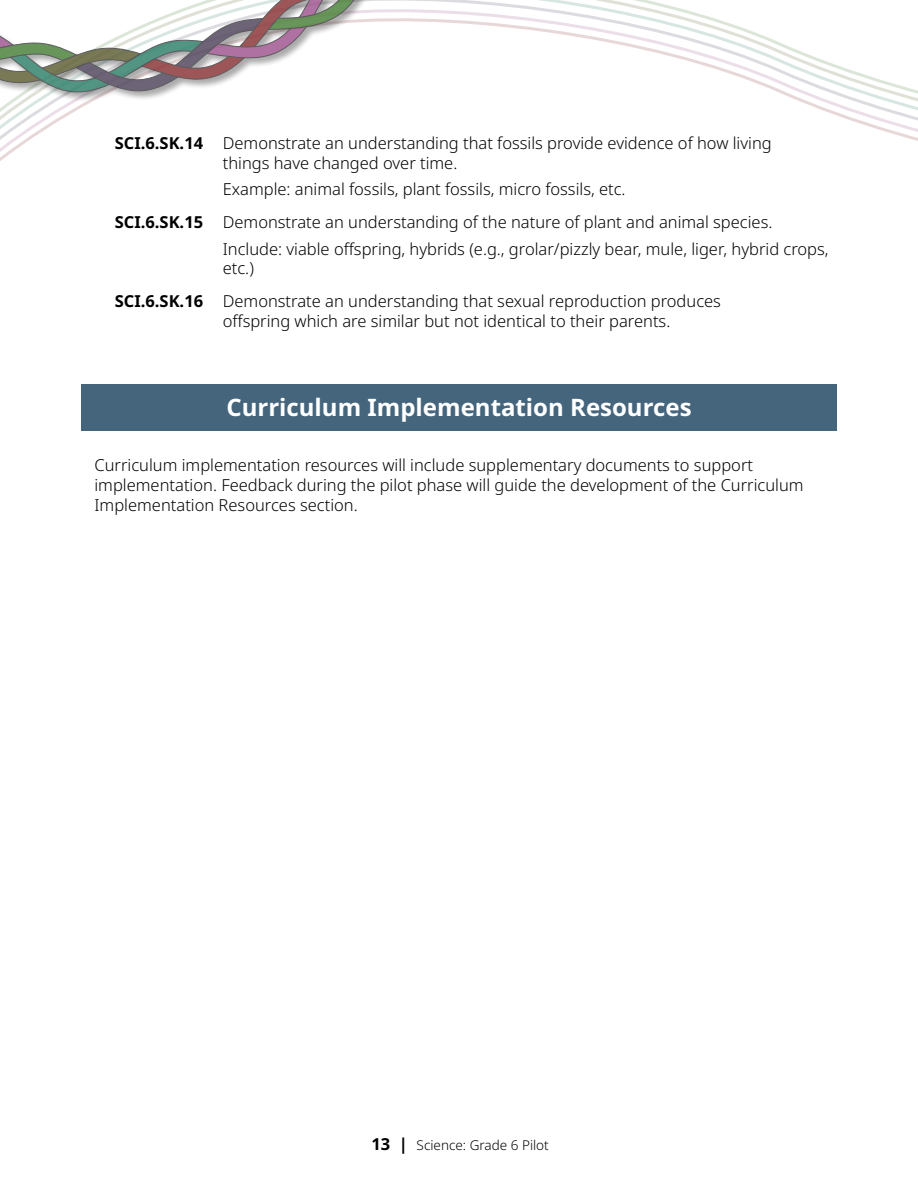
<style>
.page{position:relative;width:918px;height:1188px;background:#fff}
.page>*{position:absolute;margin:0;border:0;box-sizing:border-box;transform-origin:0 0}
.H2_White{font:700 24px "Noto Sans";color:#fff}
.Paragraph{font:300 16.5px/19.8px "Noto Sans";color:#000}
.Learning_Outcome{font:300 16.5px/19.8px "Noto Sans";color:#000}
.Bullet_Outcome_no_bullet_End{font:300 16.5px/19.8px "Noto Sans";color:#000}
.Learning_Outcome_End{font:300 16.5px/19.8px "Noto Sans";color:#000}
.t1{font:300 13.5px "Noto Sans";color:#000}
.s1{font-weight:700}
.s2{font-weight:700;font-size:16.5px}
</style>
<div class="page">
<svg style="left:0;top:0;width:918px;height:161px"></svg>
<div style="left:0;top:0;width:515px;height:102px;background:#000;opacity:.4"></div>
<svg style="left:0;top:0;width:407px;height:96px"></svg>
<div style="left:81px;top:384px;width:756px;height:46px;background:#45657d"></div>
<p class="Learning_Outcome" style="left:223px;top:134px;width:550px;text-indent:-108px"><span class="s1">SCI.6.SK.14</span> Demonstrate an understanding that fossils provide evidence of how living things have changed over time.</p>
<h3 class="Bullet_Outcome_no_bullet_End" style="left:223px;top:180px;width:404px">Example: animal fossils, plant fossils, micro fossils, etc.</h3>
<p class="Learning_Outcome" style="left:115px;top:213px;width:659px"><span class="s1">SCI.6.SK.15</span> Demonstrate an understanding of the nature of plant and animal species.</p>
<h3 class="Bullet_Outcome_no_bullet_End" style="left:223px;top:239px;width:607px">Include: viable offspring, hybrids (e.g., grolar/pizzly bear, mule, liger, hybrid crops, etc.)</h3>
<p class="Learning_Outcome_End" style="left:223px;top:292px;width:500px;text-indent:-108px"><span class="s1">SCI.6.SK.16</span> Demonstrate an understanding that sexual reproduction produces offspring which are similar but not identical to their parents.</p>
<h2 class="H2_White" style="left:226px;top:391px;width:467px">Curriculum Implementation Resources</h2>
<p class="Paragraph" style="left:94px;top:456px;width:711px">Curriculum implementation resources will include supplementary documents to support implementation. Feedback during the pilot phase will guide the development of the Curriculum<br>Implementation Resources section.</p>
<p class="t1" style="left:372px;top:1135px;width:179px"><span class="s2">13 |</span> Science: Grade 6 Pilot</p>
</div>
